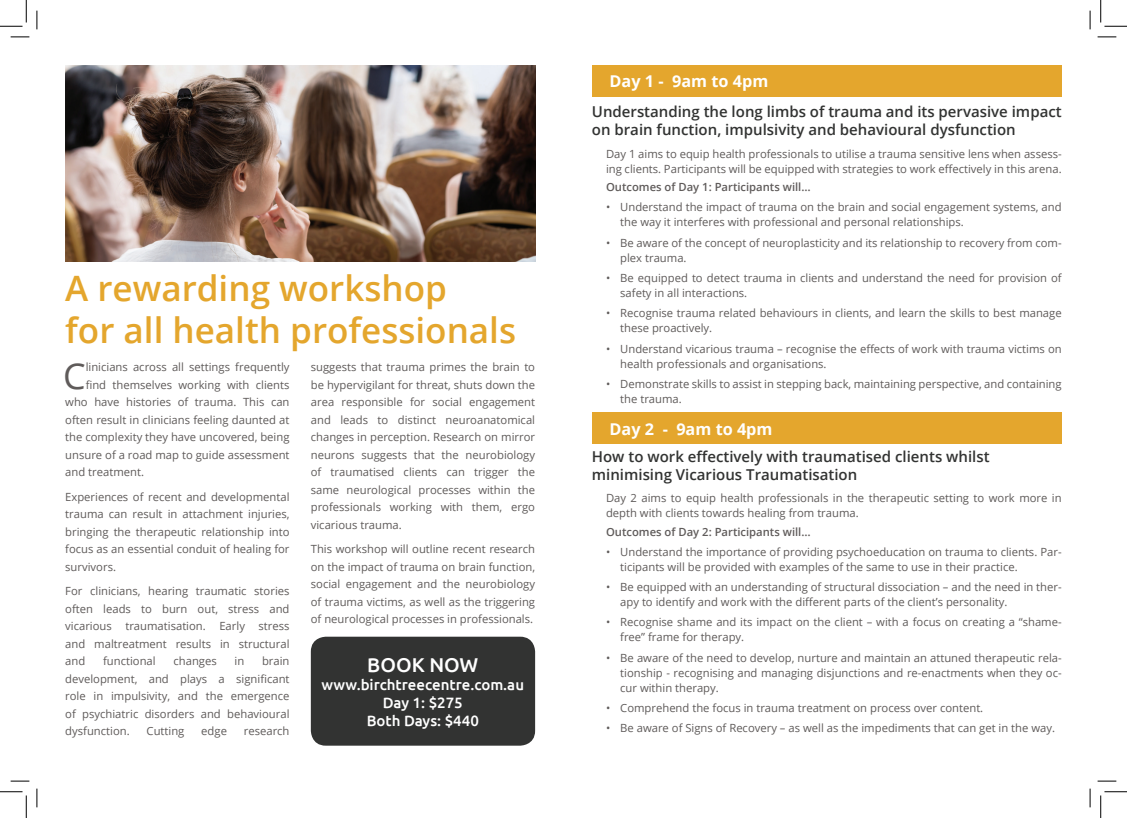
<style>
.page{position:relative;width:1127px;height:818px;background:#fff}
.page>*{position:absolute;margin:0;border:0;box-sizing:border-box;transform-origin:0 0}
.t1{font:35.75px "Open Sans";color:#5f5b5a}
.t2{font:600 35px/42px "Open Sans";color:#e4a62d}
.t3{font:500 20px "Ubuntu";color:#fff}
.t4{font:700 16.25px "Open Sans";color:#fff}
.t5{font:600 15px/18px "Open Sans";color:#323332}
.t6{font:500 15px/18px "Ubuntu";color:#fff;text-align:center}
.t7{font:11.25px/17.5px "Open Sans";color:#5f5b5a}
.t8{font:600 11.25px "Open Sans";color:#5f5b5a}
</style>
<div class="page">
<div style="left:311px;top:637px;width:224px;height:109px;background:#323332;border-radius:15px"></div>
<img style="left:65px;top:65px;width:470px;height:197px">
<div style="left:591px;top:65px;width:470px;height:32px;background:#e4a62d"></div>
<div style="left:591px;top:412px;width:470px;height:32px;background:#e4a62d"></div>
<svg style="left:11px;top:36px;width:18px;height:2px"></svg>
<svg style="left:1097px;top:36px;width:18px;height:2px"></svg>
<svg style="left:11px;top:780px;width:18px;height:2px"></svg>
<svg style="left:1097px;top:780px;width:18px;height:2px"></svg>
<svg style="left:36px;top:11px;width:2px;height:18px"></svg>
<svg style="left:36px;top:788px;width:2px;height:19px"></svg>
<svg style="left:1089px;top:11px;width:1px;height:18px"></svg>
<svg style="left:1089px;top:788px;width:1px;height:19px"></svg>
<svg style="left:0;top:0;width:27px;height:27px"></svg>
<svg style="left:0;top:791px;width:27px;height:27px"></svg>
<svg style="left:1100px;top:0;width:26px;height:27px"></svg>
<svg style="left:1100px;top:791px;width:26px;height:27px"></svg>
<h2 class="t2" style="left:65px;top:267px;width:452px">A rewarding workshop<br>for all health professionals</h2>
<h1 class="t1" style="left:63px;top:351px;width:24px">C</h1>
<p class="t7" style="left:86px;top:358px;width:205px">linicians across all settings frequently</p>
<p class="t7" style="left:86px;top:375px;width:205px">find themselves working with clients</p>
<p class="t7" style="left:65px;top:393px;width:226px">who have histories of trauma. This can</p>
<p class="t7" style="left:65px;top:410px;width:226px">often result in clinicians feeling daunted at</p>
<p class="t7" style="left:65px;top:428px;width:226px">the complexity they have uncovered, being</p>
<p class="t7" style="left:65px;top:445px;width:226px">unsure of a road map to guide assessment</p>
<p class="t7" style="left:65px;top:463px;width:80px">and treatment.</p>
<p class="t7" style="left:65px;top:488px;width:226px;text-align:justify">Experiences of recent and developmental trauma can result in attachment injuries, bringing the therapeutic relationship into focus as an essential conduit of healing for survivors.</p>
<p class="t7" style="left:65px;top:582px;width:226px;text-align:justify">For clinicians, hearing traumatic stories often leads to burn out, stress and vicarious traumatisation. Early stress and maltreatment results in structural and</p>
<p class="t7" style="left:103px;top:652px;width:54px">functional</p>
<p class="t7" style="left:173px;top:652px;width:45px">changes</p>
<p class="t7" style="left:234px;top:652px;width:11px">in</p>
<p class="t7" style="left:65px;top:652px;width:226px;text-align:justify;text-indent:197px">brain development, and plays a significant role in impulsivity, and the emergence of psychiatric disorders and behavioural dysfunction.</p>
<p class="t7" style="left:146px;top:722px;width:39px">Cutting</p>
<p class="t7" style="left:201px;top:722px;width:27px">edge</p>
<p class="t7" style="left:244px;top:722px;width:47px">research</p>
<p class="t7" style="left:311px;top:358px;width:226px;text-align:justify">suggests that trauma primes the brain to be hypervigilant for threat, shuts down the area responsible for social engagement and leads to distinct neuroanatomical changes in perception. Research on mirror neurons suggests that the neurobiology of traumatised clients can trigger the same neurological processes within the professionals working with them, ergo vicarious trauma.</p>
<p class="t7" style="left:311px;top:540px;width:226px;text-align:justify">This workshop will outline recent research on the impact of trauma on brain function, social engagement and the neurobiology of trauma victims, as well as the triggering of neurological processes in professionals.</p>
<h3 class="t3" style="left:367px;top:652px;width:113px">BOOK NOW</h3>
<h3 class="t6" style="left:321px;top:675px;width:204px">www.birchtreecentre.com.au<br>Day 1: $275<br>Both Days: $440</h3>
<h3 class="t4" style="left:609px;top:70px;width:160px">Day 1 - 9am to 4pm</h3>
<h3 class="t5" style="left:591px;top:103px;width:471px">Understanding the long limbs of trauma and its pervasive impact on brain function, impulsivity and behavioural dysfunction</h3>
<p class="t7" style="left:606px;top:146px;width:457px;line-height:15px">Day 1 aims to equip health professionals to utilise a trauma sensitive lens when assess&shy;ing clients. Participants will be equipped with strategies to work effectively in this arena.</p>
<p class="t8" style="left:606px;top:179px;width:206px">Outcomes of Day 1: Participants will…</p>
<p class="t7" style="left:620px;top:200px;width:443px;line-height:15px;text-indent:-14px">• Understand the impact of trauma on the brain and social engagement systems, and the way it interferes with professional and personal relationships.</p>
<p class="t7" style="left:620px;top:235px;width:443px;line-height:15px;text-indent:-14px">• Be aware of the concept of neuroplasticity and its relationship to recovery from com&shy;plex trauma.</p>
<p class="t7" style="left:620px;top:270px;width:443px;line-height:15px;text-indent:-14px">• Be equipped to detect trauma in clients and understand the need for provision of safety in all interactions.</p>
<p class="t7" style="left:620px;top:305px;width:443px;line-height:15px;text-indent:-14px">• Recognise trauma related behaviours in clients, and learn the skills to best manage these proactively.</p>
<p class="t7" style="left:620px;top:341px;width:443px;line-height:15px;text-indent:-14px">• Understand vicarious trauma – recognise the effects of work with trauma victims on health professionals and organisations.</p>
<p class="t7" style="left:620px;top:376px;width:443px;line-height:15px;text-indent:-14px">• Demonstrate skills to assist in stepping back, maintaining perspective, and containing the trauma.</p>
<h3 class="t4" style="left:609px;top:417px;width:164px">Day 2 - 9am to 4pm</h3>
<h3 class="t5" style="left:591px;top:447px;width:399px">How to work effectively with traumatised clients whilst minimising Vicarious Traumatisation</h3>
<p class="t7" style="left:606px;top:490px;width:457px;line-height:15px">Day 2 aims to equip health professionals in the therapeutic setting to work more in depth with clients towards healing from trauma.</p>
<p class="t8" style="left:606px;top:524px;width:206px">Outcomes of Day 2: Participants will…</p>
<p class="t7" style="left:620px;top:544px;width:443px;line-height:15px;text-indent:-14px">• Understand the importance of providing psychoeducation on trauma to clients. Par&shy;ticipants will be provided with examples of the same to use in their practice.</p>
<p class="t7" style="left:620px;top:579px;width:443px;line-height:15px;text-indent:-14px">• Be equipped with an understanding of structural dissociation – and the need in ther&shy;apy to identify and work with the different parts of the client’s personality.</p>
<p class="t7" style="left:620px;top:614px;width:443px;line-height:15px;text-indent:-14px">• Recognise shame and its impact on the client – with a focus on creating a “shame&shy;free” frame for therapy.</p>
<p class="t7" style="left:620px;top:650px;width:443px;line-height:15px;text-align:justify;text-indent:-14px">• Be aware of the need to develop, nurture and maintain an attuned therapeutic rela&shy;tionship - recognising and managing disjunctions and re-enactments when they oc&shy;cur within therapy.</p>
<p class="t7" style="left:606px;top:699px;width:378px">• Comprehend the focus in trauma treatment on process over content.</p>
<p class="t7" style="left:606px;top:719px;width:450px">• Be aware of Signs of Recovery – as well as the impediments that can get in the way.</p>
</div>
